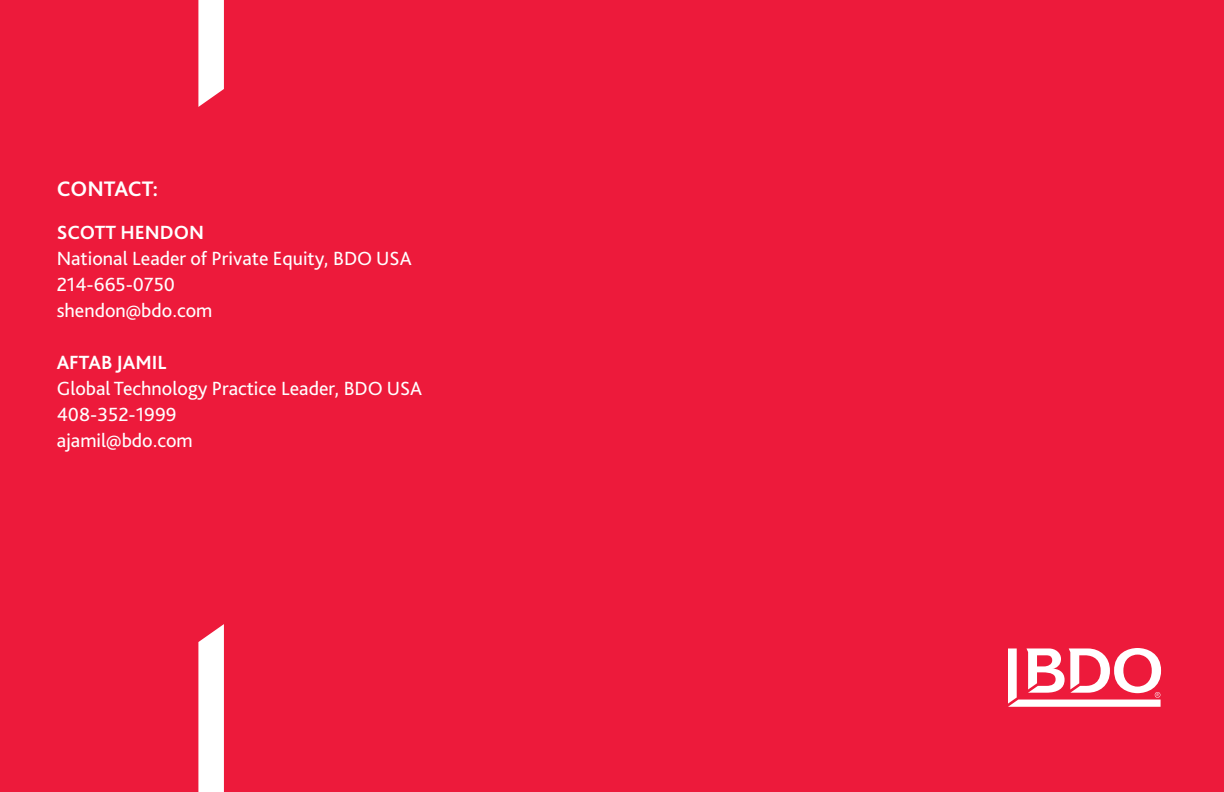
<style>
.page{position:relative;width:1224px;height:792px;background:#ed1a3b}
.page>*{position:absolute;margin:0;border:0;box-sizing:border-box;transform-origin:0 0}
.t1{font:700 22px "Bliss Pro";color:#fff}
.t2{font:20px/26px "Bliss Pro";color:#fff}
.t3{font:700 20px "Bliss Pro";color:#fff}
</style>
<div class="page">
<svg style="left:198px;top:0;width:26px;height:107px;background:#fde7eb"></svg>
<svg style="left:198px;top:624px;width:26px;height:168px;background:#fdeef0"></svg>
<svg style="left:1008px;top:648px;width:153px;height:58px"></svg>
<p class="t1" style="left:57px;top:175px;width:103px">CONTACT:</p>
<p class="t3" style="left:57px;top:220px;width:149px">SCOTT HENDON</p>
<p class="t2" style="left:57px;top:245px;width:357px">National Leader of Private Equity, BDO USA<br>214-665-0750<br>shendon@bdo.com</p>
<p class="t3" style="left:57px;top:350px;width:111px">AFTAB JAMIL</p>
<p class="t2" style="left:57px;top:375px;width:367px">Global Technology Practice Leader, BDO USA<br>408-352-1999<br>ajamil@bdo.com</p>
</div>
